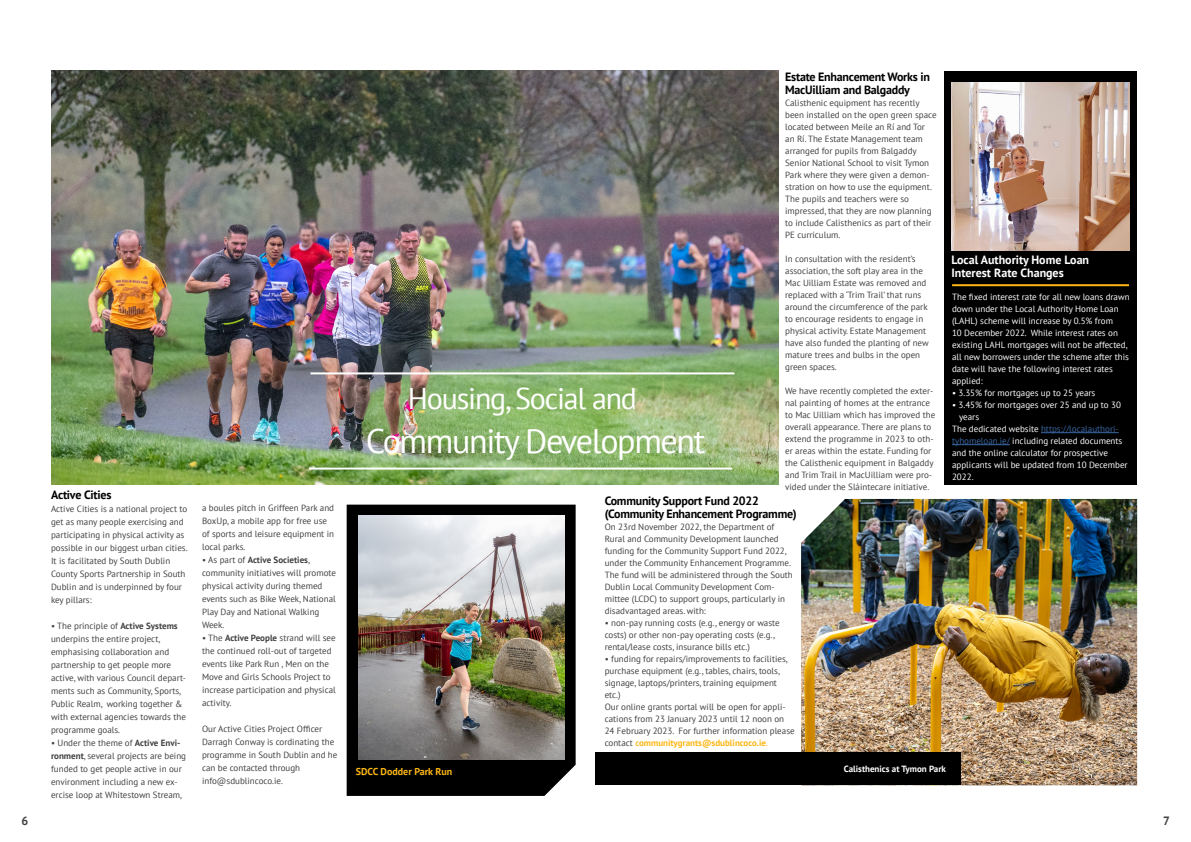
<style>
.page{position:relative;width:1191px;height:842px;background:#fff}
.page>*{position:absolute;margin:0;border:0;box-sizing:border-box;transform-origin:0 0}
.t1{font:34px "PT Sans";letter-spacing:-.04em;color:#fff}
.t2{font:30px "PT Sans";letter-spacing:-.04em;color:#fff}
.t3{font:700 12px/13px "PT Sans";letter-spacing:-.02em;color:#000}
.t4{font:700 12px/13px "PT Sans";color:#fff}
.t5{font:700 12px "PT Sans";color:#414042}
.t6{font:700 10px "PT Sans";color:#fdb714}
.t7{font:9px/12px "PT Sans";color:#414042}
.t8{font:9px/12px "PT Sans";color:#fff}
.t9{font:9px "PT Sans";color:#3a68a5}
.t10{font:700 9px "PT Sans";color:#fff}
.s1{font-weight:700}
.s2{font-weight:700;color:#febd33}
.s3{font-weight:700;color:#fdb714}
.s4{color:#fdb714}
.s5{color:#fff}
.s6{color:#3a68a5}
</style>
<div class="page">
<svg style="left:347px;top:505px;width:228px;height:291px;fill:#000"></svg>
<img style="left:51px;top:71px;width:727px;height:414px">
<img style="left:359px;top:516px;width:205px;height:243px">
<hr style="left:310px;top:372px;width:424px;height:2px;background:#fff">
<hr style="left:309px;top:468px;width:423px;height:2px;background:#fff">
<div style="left:944px;top:71px;width:193px;height:414px;background:#000"></div>
<img style="left:801px;top:499px;width:336px;height:286px">
<img style="left:951px;top:82px;width:178px;height:168px">
<div style="left:595px;top:753px;width:365px;height:32px;background:#000"></div>
<hr style="left:1041px;top:432px;width:77px;height:1px;background:#3a68a5">
<hr style="left:952px;top:444px;width:58px;height:1px;background:#3a68a5">
<hr style="left:952px;top:284px;width:177px;height:2px;background:#fdb714">
<h3 class="t3" style="left:51px;top:488px;width:62px">Active Cities</h3>
<p class="t7" style="left:51px;top:502px;width:138px;line-height:13px">Active Cities is a national project to get as many people exercising and participating in physical activity as possible in our biggest urban cities.<br>It is facilitated by South Dublin<br>County Sports Partnership in South<br>Dublin and is underpinned by four key pillars:</p>
<p class="t7" style="left:51px;top:619px;width:136px;line-height:13px">• The principle of <span class="s1">Active Systems </span>underpins the entire project, emphasising collaboration and partnership to get people more active, with various Council depart&shy;ments such as Community, Sports,<br>Public Realm, working together &amp; with external agencies towards the programme goals.</p>
<p class="t7" style="left:51px;top:736px;width:137px;line-height:13px">• Under the theme of <span class="s1">Active Envi&shy;ronment</span>, several projects are being funded to get people active in our environment including a new ex&shy;ercise loop at Whitestown Stream,</p>
<p class="t7" style="left:202px;top:502px;width:134px;line-height:13px">a boules pitch in Griffeen Park and<br>BoxUp, a mobile app for free use of sports and leisure equipment in local parks.</p>
<p class="t7" style="left:202px;top:554px;width:136px;line-height:13px">• As part of <span class="s1">Active Societies</span>, community initiatives will promote physical activity during themed events such as Bike Week, National<br>Play Day and National Walking<br>Week.</p>
<p class="t7" style="left:202px;top:632px;width:135px;line-height:13px">• The <span class="s1">Active People</span> strand will see the continued roll-out of targeted events like Park Run , Men on the<br>Move and Girls Schools Project to increase participation and physical activity.</p>
<p class="t7" style="left:202px;top:722px;width:137px;line-height:13px">Our Active Cities Project Officer<br>Darragh Conway is cordinating the programme in South Dublin and he can be contacted through info@sdublincoco.ie.</p>
<h2 class="t2" style="left:408px;top:380px;width:231px">Housing, Social and</h2>
<h1 class="t1" style="left:366px;top:420px;width:341px">Community Development</h1>
<h3 class="t3" style="left:785px;top:70px;width:146px">Estate Enhancement Works in<br>MacUilliam and Balgaddy</h3>
<p class="t7" style="left:785px;top:97px;width:153px">Calisthenic equipment has recently been installed on the open green space located between Meile an Rí and Tor<br>an Rí. The Estate Management team arranged for pupils from Balgaddy Senior National School to visit Tymon Park where they were given a demon&shy;stration on how to use the equipment.<br>The pupils and teachers were so impressed, that they are now planning to include Calisthenics as part of their PE curriculum.</p>
<p class="t7" style="left:785px;top:253px;width:145px">In consultation with the resident’s association, the soft play area in the Mac Uilliam Estate was removed and replaced with a ‘Trim Trail’ that runs around the circumference of the park to encourage residents to engage in physical activity. Estate Management have also funded the planting of new mature trees and bulbs in the open green spaces.</p>
<p class="t7" style="left:785px;top:385px;width:152px">We have recently completed the exter&shy;nal painting of homes at the entrance to Mac Uilliam which has improved the overall appearance. There are plans to extend the programme in 2023 to oth&shy;er areas within the estate. Funding for the Calisthenic equipment in Balgaddy and Trim Trail in MacUilliam were pro&shy;vided under the Sláintecare initiative.</p>
<h3 class="t3" style="left:604px;top:494px;width:193px">Community Support Fund 2022 (Community Enhancement Programme)</h3>
<p class="t7" style="left:604px;top:521px;width:190px">On 23rd November 2022, the Department of Rural and Community Development launched funding for the Community Support Fund 2022, under the Community Enhancement Programme.<br>The fund will be administered through the South Dublin Local Community Development Com&shy;mittee (LCDC) to support groups, particularly in disadvantaged areas. with:</p>
<p class="t7" style="left:604px;top:617px;width:176px">• non-pay running costs (e.g., energy or waste costs) or other non-pay operating costs (e.g., rental/lease costs, insurance bills etc.)</p>
<p class="t7" style="left:604px;top:653px;width:191px">• funding for repairs/improvements to facilities, purchase equipment (e.g., tables, chairs, tools, signage, laptops/printers, training equipment etc.)<br>Our online grants portal will be open for appli&shy;cations from 23 January 2023 until 12 noon on 24 February 2023. For further information please contact <span class="s2">c</span><span class="s3">ommunitygrants@sdublincoco.ie</span><span class="s4">.</span></p>
<h3 class="t4" style="left:951px;top:253px;width:139px">Local Authority Home Loan<br>Interest Rate Changes</h3>
<p class="t8" style="left:952px;top:291px;width:179px">The fixed interest rate for all new loans drawn down under the Local Authority Home Loan (LAHL) scheme will increase by 0.5% from<br>10 December 2022. While interest rates on existing LAHL mortgages will not be affected, all new borrowers under the scheme after this date will have the following interest rates applied:</p>
<p class="t8" style="left:952px;top:387px;width:145px">• 3.35% for mortgages up to 25 years</p>
<p class="t8" style="left:952px;top:399px;width:170px">• 3.45% for mortgages over 25 and up to 30</p>
<p class="t8" style="left:959px;top:411px;width:21px">years</p>
<p class="t9" style="left:952px;top:423px;width:168px"><span class="s5">The dedicated website</span> https://localauthori-</p>
<p class="t8" style="left:952px;top:435px;width:172px"><span class="s6">tyhomeloan.ie/</span> including related documents</p>
<p class="t8" style="left:952px;top:447px;width:157px">and the online calculator for prospective</p>
<p class="t8" style="left:952px;top:459px;width:177px">applicants will be updated from 10 December</p>
<p class="t8" style="left:952px;top:471px;width:23px">2022.</p>
<p class="t6" style="left:356px;top:764px;width:98px">SDCC Dodder Park Run</p>
<p class="t10" style="left:843px;top:763px;width:104px">Calisthenics at Tymon Park</p>
<h3 class="t5" style="left:22px;top:813px;width:8px">6</h3>
<h3 class="t5" style="left:1163px;top:812px;width:8px">7</h3>
</div>
